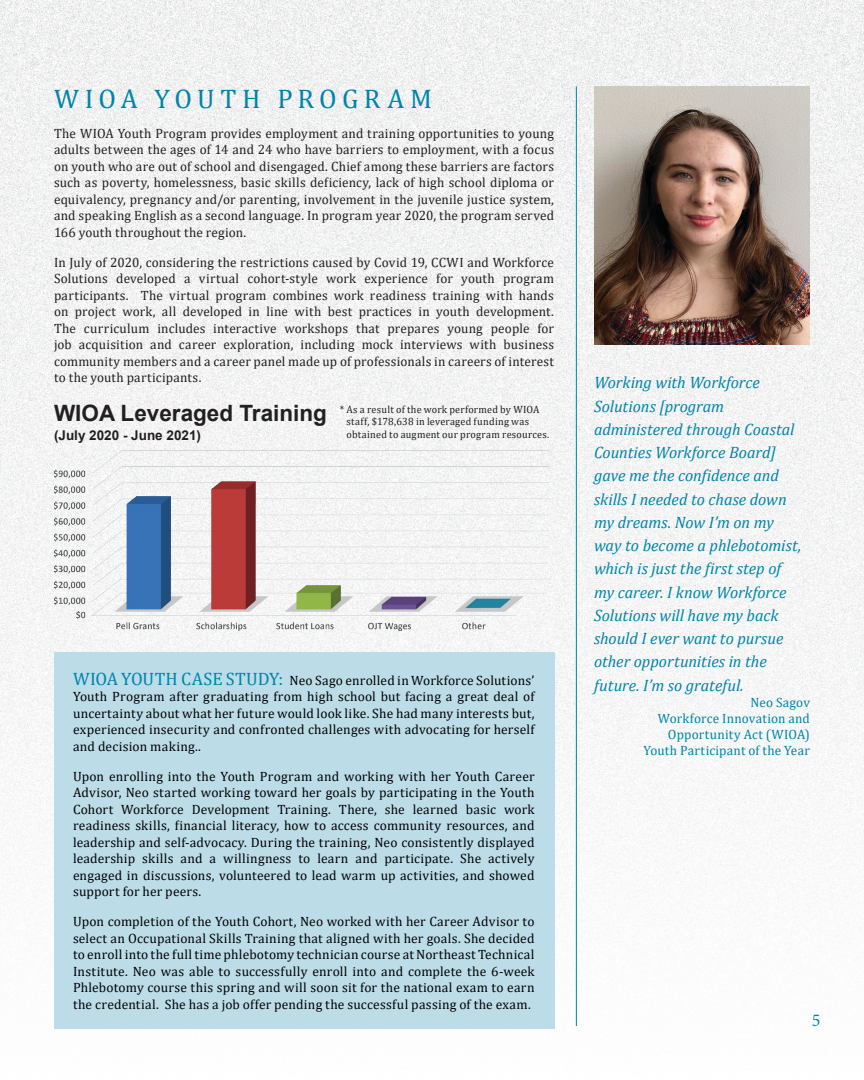
<style>
.page{position:relative;width:864px;height:1080px;background:#fff}
.page>*{position:absolute;margin:0;border:0;box-sizing:border-box;transform-origin:0 0}
.t1{font:27px "Cambria";letter-spacing:.185em;color:#0084aa}
.t2{font:700 22.5px "Arial";color:#231f20}
.t3{font:18px "Minion Pro";color:#0084aa}
.t4{font:italic 16.5px/23.2px "Cambria";letter-spacing:-.005em;color:#0084aa}
.t5{font:13.5px/16.5px "Cambria";letter-spacing:.015em;color:#020304;text-align:justify}
.t6{font:13.5px/16.5px "Cambria";letter-spacing:.015em;color:#231f20;text-align:justify}
.t7{font:13.5px/16.2px "Cambria";letter-spacing:.015em;color:#0084aa;text-align:right}
.t8{font:700 13.5px "Arial";color:#231f20}
.t9{font:10.5px/12.8px "Cambria";letter-spacing:.025em;color:#231f20}
.s1{font-size:18px;color:#0084aa}
</style>
<div class="page">
<img style="left:0;top:0;width:864px;height:1029px">
<hr style="left:576px;top:86px;width:1px;height:940px;background:#0084aa">
<img style="left:594px;top:86px;width:216px;height:259px">
<div style="left:54px;top:652px;width:500px;height:377px;background:#bcdce8"></div>
<img style="left:54px;top:451px;width:495px;height:180px">
<p class="t1" style="left:54px;top:83px;width:380px">WIOA YOUTH PROGRAM</p>
<p class="t6" style="left:54px;top:125px;width:502px">The WIOA Youth Program provides employment and training opportunities to young adults between the ages of 14 and 24 who have barriers to employment, with a focus on youth who are out of school and disengaged. Chief among these barriers are factors such as poverty, homelessness, basic skills deficiency, lack of high school diploma or equivalency, pregnancy and/or parenting, involvement in the juvenile justice system, and speaking English as a second language. In program year 2020, the program served 166 youth throughout the region.</p>
<p class="t6" style="left:54px;top:254px;width:502px">In July of 2020, considering the restrictions caused by Covid 19, CCWI and Workforce Solutions developed a virtual cohort-style work experience for youth program participants. The virtual program combines work readiness training with hands on project work, all developed in line with best practices in youth development.<br>The curriculum includes interactive workshops that prepares young people for job acquisition and career exploration, including mock interviews with business community members and a career panel made up of professionals in careers of interest to the youth participants.</p>
<p class="t2" style="left:54px;top:397px;width:274px">WIOA Leveraged Training</p>
<p class="t8" style="left:54px;top:426px;width:149px">(July 2020 - June 2021)</p>
<p class="t9" style="left:347px;top:403px;width:204px;text-indent:-7px">* As a result of the work performed by WIOA staff, $178,638 in leveraged funding was obtained to augment our program resources.</p>
<p class="t5" style="left:73px;top:672px;width:463px"><span class="s1">WIOA YOUTH CASE STUDY:</span> Neo Sago enrolled in Workforce Solutions’ Youth Program after graduating from high school but facing a great deal of uncertainty about what her future would look like. She had many interests but, experienced insecurity and confronted challenges with advocating for herself and decision making..</p>
<p class="t5" style="left:73px;top:768px;width:463px">Upon enrolling into the Youth Program and working with her Youth Career Advisor, Neo started working toward her goals by participating in the Youth Cohort Workforce Development Training. There, she learned basic work readiness skills, financial literacy, how to access community resources, and leadership and self-advocacy. During the training, Neo consistently displayed leadership skills and a willingness to learn and participate. She actively engaged in discussions, volunteered to lead warm up activities, and showed support for her peers.</p>
<p class="t5" style="left:73px;top:913px;width:463px">Upon completion of the Youth Cohort, Neo worked with her Career Advisor to select an Occupational Skills Training that aligned with her goals. She decided to enroll into the full time phlebotomy technician course at Northeast Technical Institute. Neo was able to successfully enroll into and complete the 6-week Phlebotomy course this spring and will soon sit for the national exam to earn the credential. She has a job offer pending the successful passing of the exam.</p>
<p class="t4" style="left:594px;top:370px;width:209px">Working with Workforce<br>Solutions [program administered through Coastal<br>Counties Workforce Board] gave me the confidence and skills I needed to chase down my dreams. Now I’m on my way to become a phlebotomist, which is just the first step of my career. I know Workforce<br>Solutions will have my back should I ever want to pursue other opportunities in the future. I’m so grateful.</p>
<p class="t7" style="left:750px;top:694px;width:61px">Neo Sagov</p>
<p class="t7" style="left:644px;top:710px;width:168px">Workforce Innovation and<br>Opportunity Act (WIOA)<br>Youth Participant of the Year</p>
<p class="t3" style="left:812px;top:1008px;width:10px">5</p>
</div>
